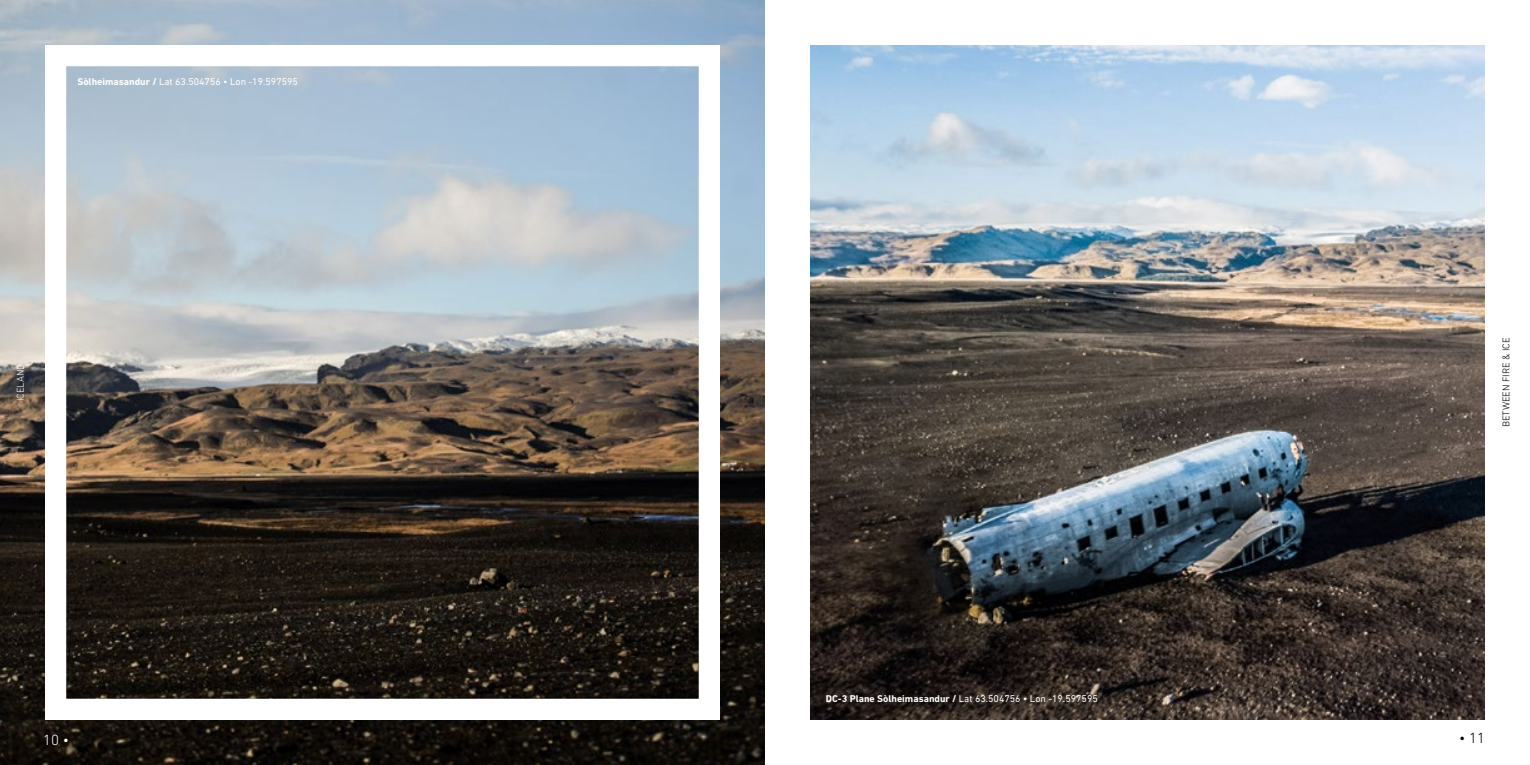
<style>
.page{position:relative;width:1530px;height:765px;background:#fff}
.page>*{position:absolute;margin:0;border:0;box-sizing:border-box;transform-origin:0 0}
.t1{font:300 15px "DIN Next LT Pro";color:#000}
.t2{font:300 15px "DIN Next LT Pro";color:#fff}
.t3{font:10px "DIN Next LT Pro";color:#fff}
.t4{font:300 10px "DIN Next LT Pro";color:#000}
.t5{font:300 10px "DIN Next LT Pro";color:#fff}
.s1{font-weight:700}
</style>
<div class="page">
<img style="left:0;top:0;width:765px;height:765px">
<img style="left:810px;top:45px;width:675px;height:675px">
<p class="t3" style="left:77px;top:76px;width:222px"><span class="s1">Sòlheimasandur /</span> Lat 63.504756 • Lon -19.597595</p>
<p class="t5" style="left:15px;top:401px;width:39px;rotate:-90deg">ICELAND</p>
<h1 class="t2" style="left:43px;top:731px;width:27px">10 •</h1>
<p class="t3" style="left:826px;top:693px;width:274px"><span class="s1">DC-3 Plane Sòlheimasandur /</span> Lat 63.504756 • Lon -19.597595</p>
<p class="t4" style="left:1500px;top:427px;width:91px;rotate:-90deg">BETWEEN FIRE &amp; ICE</p>
<h1 class="t1" style="left:1459px;top:729px;width:27px">• 11</h1>
</div>
